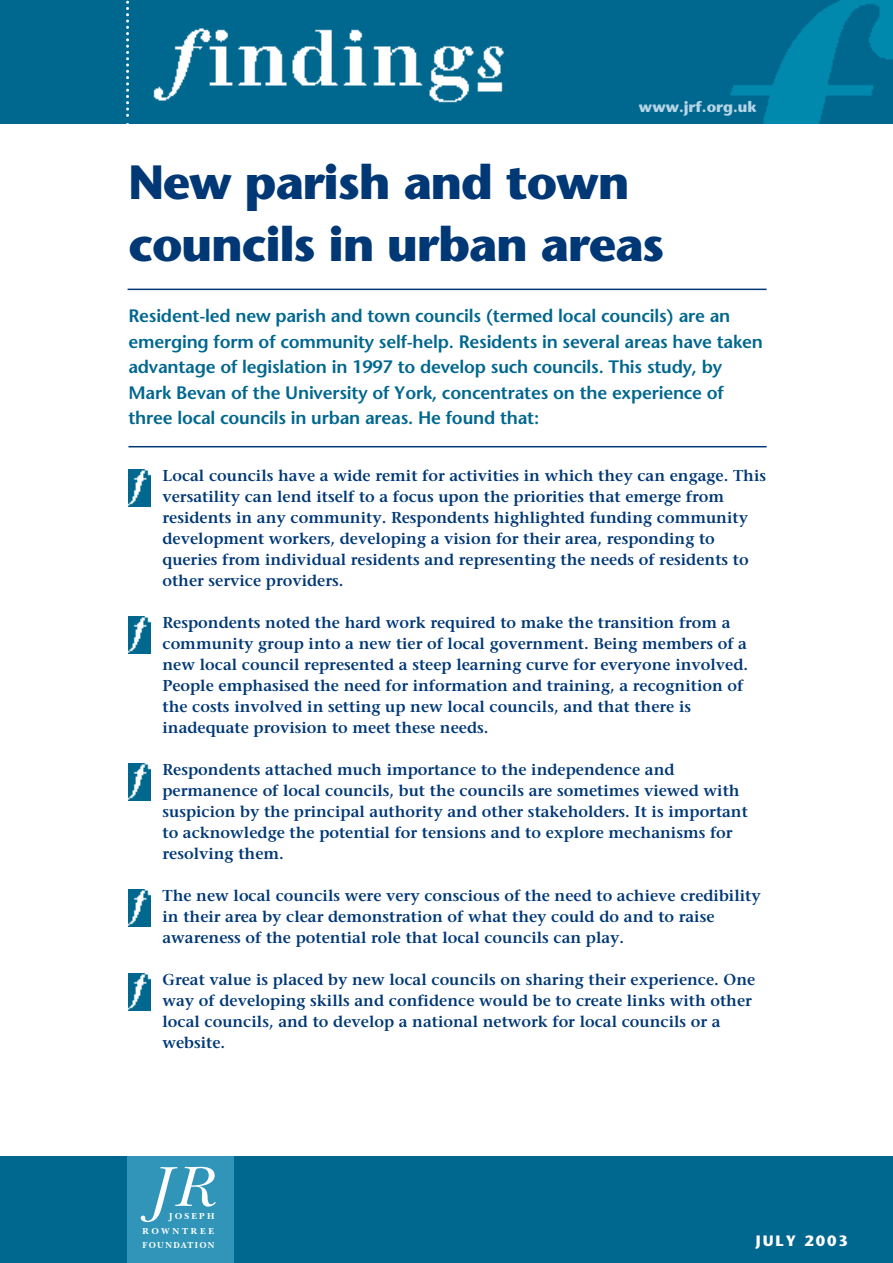
<style>
.page{position:relative;width:893px;height:1263px;background:#fff}
.page>*{position:absolute;margin:0;border:0;box-sizing:border-box;transform-origin:0 0}
.t1{font:700 48px/61.5px "Stone Sans";letter-spacing:-.025em;color:#003876}
.t2{font:600 18px/25.5px "Stone Sans";letter-spacing:-.01em;color:#00678f}
.t3{font:600 15.75px/21px "Stone Serif";color:#003876}
.t4{font:700 15px "Stone Sans";color:#b4d5e5}
.t5{font:700 15px "Stone Sans";letter-spacing:.125em;color:#fff}
.t6{font:700 9px/14.2px "New Baskerville";letter-spacing:.24em;color:#fff;text-align:justify}
</style>
<div class="page">
<div style="left:1px;top:1157px;width:891px;height:106px;background:#00678f"></div>
<div style="left:1px;top:0;width:891px;height:123px;background:#00678f"></div>
<img style="left:730px;top:0;width:162px;height:123px">
<img style="left:153px;top:28px;width:351px;height:75px">
<div style="left:128px;top:1157px;width:106px;height:106px;background:#3095b8"></div>
<svg style="left:141px;top:1167px;width:75px;height:55px"></svg>
<svg style="left:126px;top:0;width:3px;height:124px"></svg>
<img style="left:128px;top:616px;width:22px;height:37px">
<img style="left:128px;top:764px;width:22px;height:36px">
<img style="left:128px;top:974px;width:22px;height:36px">
<img style="left:128px;top:890px;width:22px;height:36px">
<img style="left:128px;top:470px;width:22px;height:36px">
<hr style="left:128px;top:446px;width:638px;height:1px;background:#003876">
<hr style="left:128px;top:289px;width:638px;height:1px;background:#003876">
<p class="t4" style="left:639px;top:101px;width:119px">www.jrf.org.uk</p>
<h1 class="t1" style="left:128px;top:157px;width:537px">New parish and town councils in urban areas</h1>
<p class="t2" style="left:128px;top:305px;width:636px">Resident-led new parish and town councils (termed local councils) are an emerging form of community self-help. Residents in several areas have taken advantage of legislation in 1997 to develop such councils. This study, by Mark Bevan of the University of York, concentrates on the experience of three local councils in urban areas. He found that:</p>
<p class="t3" style="left:162px;top:467px;width:605px">Local councils have a wide remit for activities in which they can engage. This versatility can lend itself to a focus upon the priorities that emerge from residents in any community. Respondents highlighted funding community development workers, developing a vision for their area, responding to queries from individual residents and representing the needs of residents to other service providers.</p>
<p class="t3" style="left:162px;top:614px;width:587px">Respondents noted the hard work required to make the transition from a community group into a new tier of local government. Being members of a new local council represented a steep learning curve for everyone involved.<br>People emphasised the need for information and training, a recognition of the costs involved in setting up new local councils, and that there is inadequate provision to meet these needs.</p>
<p class="t3" style="left:162px;top:761px;width:587px">Respondents attached much importance to the independence and permanence of local councils, but the councils are sometimes viewed with suspicion by the principal authority and other stakeholders. It is important to acknowledge the potential for tensions and to explore mechanisms for resolving them.</p>
<p class="t3" style="left:162px;top:887px;width:599px">The new local councils were very conscious of the need to achieve credibility in their area by clear demonstration of what they could do and to raise awareness of the potential role that local councils can play.</p>
<p class="t3" style="left:162px;top:971px;width:594px">Great value is placed by new local councils on sharing their experience. One way of developing skills and confidence would be to create links with other local councils, and to develop a national network for local councils or a website.</p>
<p class="t6" style="left:143px;top:1210px;width:74px;text-indent:26px">JOSEPH ROWNTREE FOUNDATION</p>
<p class="t5" style="left:755px;top:1234px;width:94px">JULY 2003</p>
</div>
